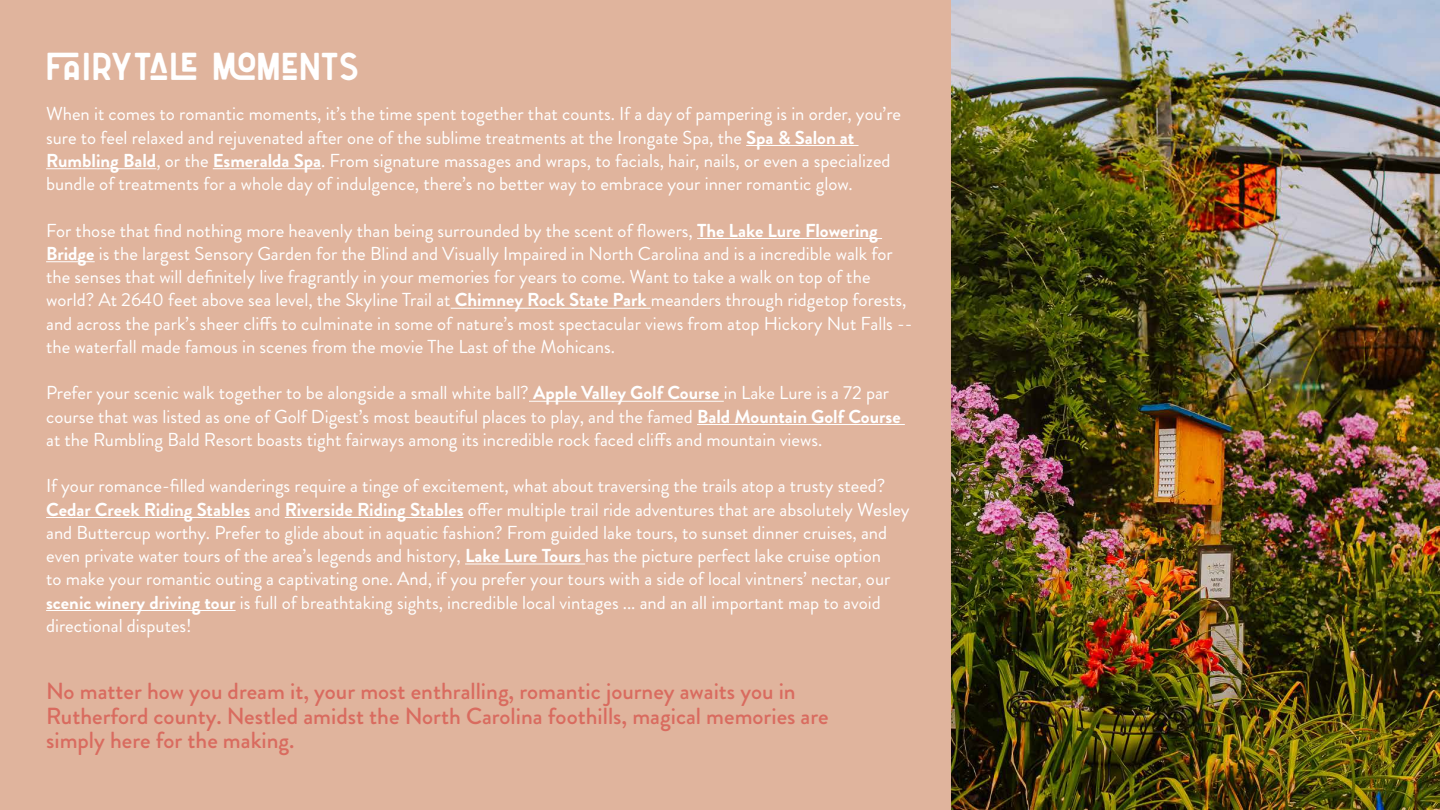
<style>
.page{position:relative;width:1440px;height:810px;background:#fff}
.page>*{position:absolute;margin:0;border:0;box-sizing:border-box;transform-origin:0 0}
.t1{font:39px "Florest";color:#fff}
.t2{font:500 23.25px/24.8px "Brandon Grotesque";color:#d96b5f}
.t3{font:18.75px/23.2px "Brandon Grotesque";color:#fff}
.s1{font-weight:700}
</style>
<div class="page">
<div style="left:0;top:0;width:1046px;height:810px;background:#e0b49d"></div>
<img style="left:952px;top:0;width:488px;height:810px">
<hr style="left:746px;top:145px;width:113px;height:1px;background:#fff">
<hr style="left:46px;top:168px;width:110px;height:1px;background:#fff">
<hr style="left:213px;top:168px;width:108px;height:1px;background:#fff">
<hr style="left:697px;top:238px;width:185px;height:1px;background:#fff">
<hr style="left:46px;top:261px;width:49px;height:1px;background:#fff">
<hr style="left:451px;top:308px;width:200px;height:1px;background:#fff">
<hr style="left:529px;top:401px;width:195px;height:1px;background:#fff">
<hr style="left:697px;top:424px;width:208px;height:1px;background:#fff">
<hr style="left:46px;top:517px;width:204px;height:1px;background:#fff">
<hr style="left:285px;top:517px;width:179px;height:1px;background:#fff">
<hr style="left:465px;top:564px;width:120px;height:1px;background:#fff">
<hr style="left:46px;top:610px;width:190px;height:1px;background:#fff">
<h1 class="t1" style="left:46px;top:34px;width:314px">FAIRYTALE MOMENTS</h1>
<p class="t3" style="left:46px;top:103px;width:857px">When it comes to romantic moments, it’s the time spent together that counts. If a day of pampering is in order, you’re sure to feel relaxed and rejuvenated after one of the sublime treatments at the Irongate Spa, the <span class="s1">Spa &amp; Salon at Rumbling Bald</span>, or the <span class="s1">Esmeralda Spa</span>. From signature massages and wraps, to facials, hair, nails, or even a specialized bundle of treatments for a whole day of indulgence, there’s no better way to embrace your inner romantic glow.</p>
<p class="t3" style="left:46px;top:219px;width:868px">For those that find nothing more heavenly than being surrounded by the scent of flowers, <span class="s1">The Lake Lure Flowering Bridge</span> is the largest Sensory Garden for the Blind and Visually Impaired in North Carolina and is a incredible walk for the senses that will definitely live fragrantly in your memories for years to come. Want to take a walk on top of the world? At 2640 feet above sea level, the Skyline Trail at <span class="s1">Chimney Rock State Park</span> meanders through ridgetop forests, and across the park’s sheer cliffs to culminate in some of nature’s most spectacular views from atop Hickory Nut Falls -- the waterfall made famous in scenes from the movie The Last of the Mohicans.</p>
<p class="t3" style="left:46px;top:382px;width:856px">Prefer your scenic walk together to be alongside a small white ball? <span class="s1">Apple Valley Golf Course</span> in Lake Lure is a 72 par course that was listed as one of Golf Digest’s most beautiful places to play, and the famed <span class="s1">Bald Mountain Golf Course </span>at the Rumbling Bald Resort boasts tight fairways among its incredible rock faced cliffs and mountain views.</p>
<p class="t3" style="left:46px;top:475px;width:865px">If your romance-filled wanderings require a tinge of excitement, what about traversing the trails atop a trusty steed?<br><span class="s1">Cedar Creek Riding Stables</span> and <span class="s1">Riverside Riding Stables</span> offer multiple trail ride adventures that are absolutely Wesley and Buttercup worthy. Prefer to glide about in aquatic fashion? From guided lake tours, to sunset dinner cruises, and even private water tours of the area’s legends and history, <span class="s1">Lake Lure Tours</span> has the picture perfect lake cruise option<br>to make your romantic outing a captivating one. And, if you prefer your tours with a side of local vintners’ nectar, our <span class="s1">scenic winery driving tour</span> is full of breathtaking sights, incredible local vintages ... and an all important map to avoid directional disputes!</p>
<p class="t2" style="left:46px;top:679px;width:784px">No matter how you dream it, your most enthralling, romantic journey awaits you in<br>Rutherford county. Nestled amidst the North Carolina foothills, magical memories are simply here for the making.</p>
</div>
